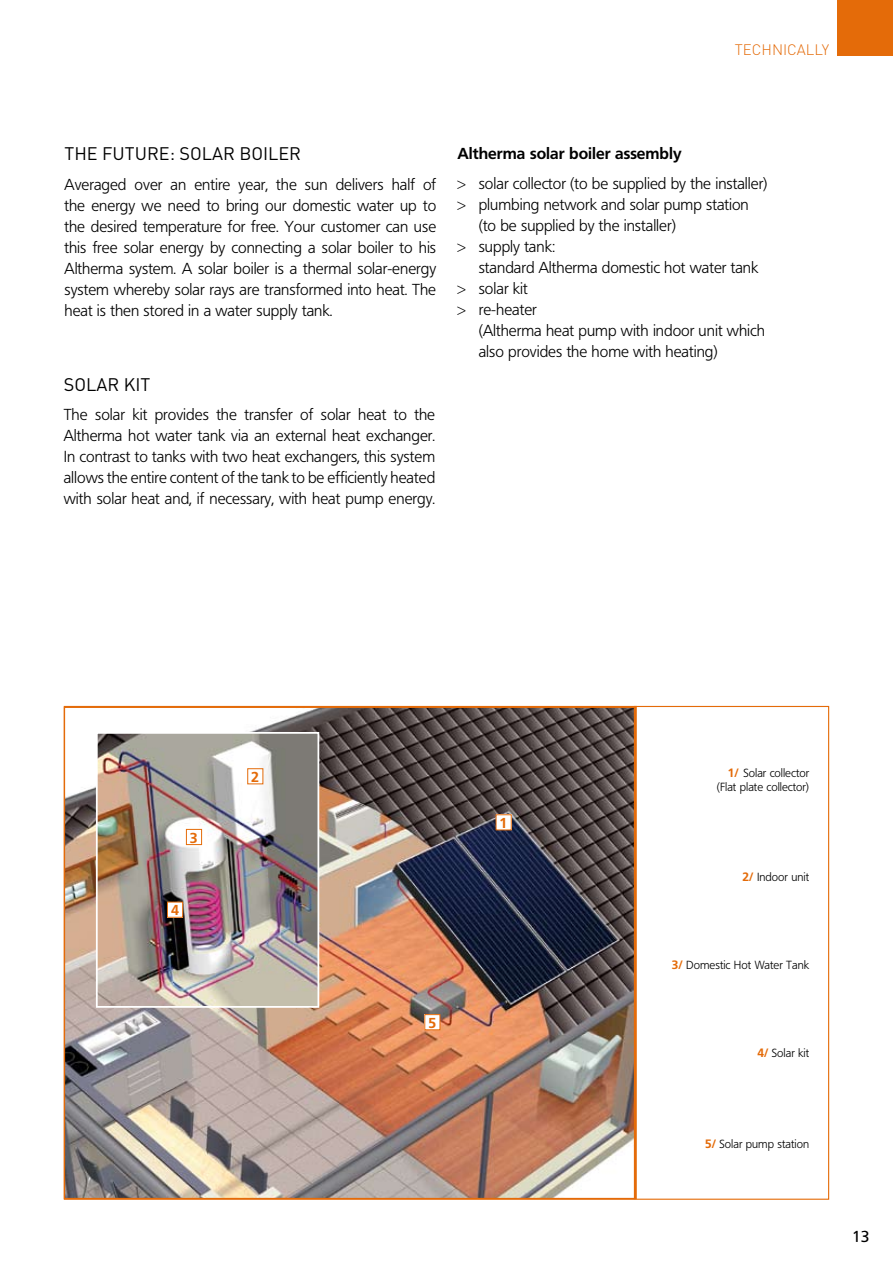
<style>
.page{position:relative;width:893px;height:1263px;background:#fff}
.page>*{position:absolute;margin:0;border:0;box-sizing:border-box;transform-origin:0 0}
.t1{font:18px "DIN";color:#000}
.t2{font:300 15.75px/21px "Frutiger BSK45";color:#000;text-align:justify}
.t3{font:700 15.75px "Frutiger BSK65";color:#000}
.t4{font:15.75px "Frutiger BSK55 Roman";color:#000}
.t5{font:300 15px "DIN";color:#e46b09}
.t6{font:700 14.25px "Frutiger BSK65";color:#e46b09}
.t7{font:300 11.7px/14px "Frutiger BSK45";color:#000;text-align:right}
.s1{font-size:12px}
.s2{font-family:"Frutiger BSK65";font-weight:700;font-size:12px;color:#e46b09}
</style>
<div class="page">
<img style="left:66px;top:709px;width:568px;height:488px">
<div style="left:496px;top:815px;width:15px;height:15px;background:#fff"></div>
<div style="left:425px;top:1014px;width:15px;height:16px;background:#fff"></div>
<div style="left:425px;top:1014px;width:15px;height:16px;border:1px solid #e46b09"></div>
<div style="left:838px;top:0;width:55px;height:55px;background:#e46b09"></div>
<hr style="left:634px;top:706px;width:3px;height:493px;background:#e46b09">
<img style="left:99px;top:735px;width:217px;height:270px">
<div style="left:96px;top:732px;width:223px;height:276px;border:2px solid #fff"></div>
<div style="left:248px;top:769px;width:15px;height:15px;background:#fff"></div>
<div style="left:247px;top:768px;width:16px;height:16px;border:1px solid #e46b09"></div>
<div style="left:186px;top:829px;width:16px;height:15px;background:#fff"></div>
<div style="left:186px;top:829px;width:16px;height:16px;border:1px solid #e46b09"></div>
<div style="left:167px;top:902px;width:16px;height:15px;background:#fff"></div>
<div style="left:167px;top:902px;width:16px;height:15px;border:1px solid #e46b09"></div>
<p class="t5" style="left:735px;top:39px;width:96px">TEC HN ICALLY</p>
<p class="t1" style="left:64px;top:144px;width:225px">THE FUTURE: SOLAR BOI LER</p>
<p class="t2" style="left:64px;top:174px;width:373px">Averaged over an entire year, the sun delivers half of the energy we need to bring our domestic water up to the desired temperature for free. Your customer can use this free solar energy by connecting a solar boiler to his Altherma system. A solar boiler is a thermal solar-energy system whereby solar rays are transformed into heat. The heat is then stored in a water supply tank.</p>
<p class="t1" style="left:64px;top:374px;width:79px">SOLAR KIT</p>
<p class="t2" style="left:64px;top:405px;width:373px">The solar kit provides the transfer of solar heat to the Altherma hot water tank via an external heat exchanger.<br>In contrast to tanks with two heat exchangers, this system allows the entire content of the tank to be efficiently heated with solar heat and, if necessary, with heat pump energy.</p>
<p class="t3" style="left:457px;top:144px;width:226px">Altherma solar boiler assembly</p>
<p class="t2" style="left:457px;top:173px;width:312px"><span class="s1">&gt;</span> solar collector (to be supplied by the installer)</p>
<p class="t2" style="left:457px;top:194px;width:293px"><span class="s1">&gt;</span> plumbing network and solar pump station</p>
<p class="t2" style="left:479px;top:215px;width:199px">(to be supplied by the installer)</p>
<p class="t2" style="left:457px;top:236px;width:99px"><span class="s1">&gt;</span> supply tank:</p>
<p class="t2" style="left:479px;top:257px;width:281px">standard Altherma domestic hot water tank</p>
<p class="t2" style="left:457px;top:278px;width:72px"><span class="s1">&gt;</span> solar kit</p>
<p class="t2" style="left:457px;top:299px;width:81px"><span class="s1">&gt;</span> re-heater</p>
<p class="t2" style="left:479px;top:320px;width:288px">(Altherma heat pump with indoor unit which</p>
<p class="t2" style="left:479px;top:341px;width:240px">also provides the home with heating)</p>
<p class="t6" style="left:190px;top:829px;width:10px">3</p>
<p class="t6" style="left:171px;top:902px;width:10px">4</p>
<p class="t6" style="left:251px;top:768px;width:10px">2</p>
<p class="t6" style="left:500px;top:814px;width:10px">1</p>
<p class="t6" style="left:428px;top:1014px;width:10px">5</p>
<p class="t7" style="left:717px;top:766px;width:94px"><span class="s2">1/</span> Solar collector (Flat plate collector)</p>
<p class="t7" style="left:742px;top:870px;width:68px"><span class="s2">2/</span> Indoor unit</p>
<p class="t7" style="left:672px;top:958px;width:139px"><span class="s2">3/</span> Domestic Hot Water Tank</p>
<p class="t7" style="left:757px;top:1046px;width:53px"><span class="s2">4/</span> Solar kit</p>
<p class="t7" style="left:705px;top:1137px;width:106px"><span class="s2">5/</span> Solar pump station</p>
<p class="t4" style="left:852px;top:1227px;width:19px">13</p>
</div>
